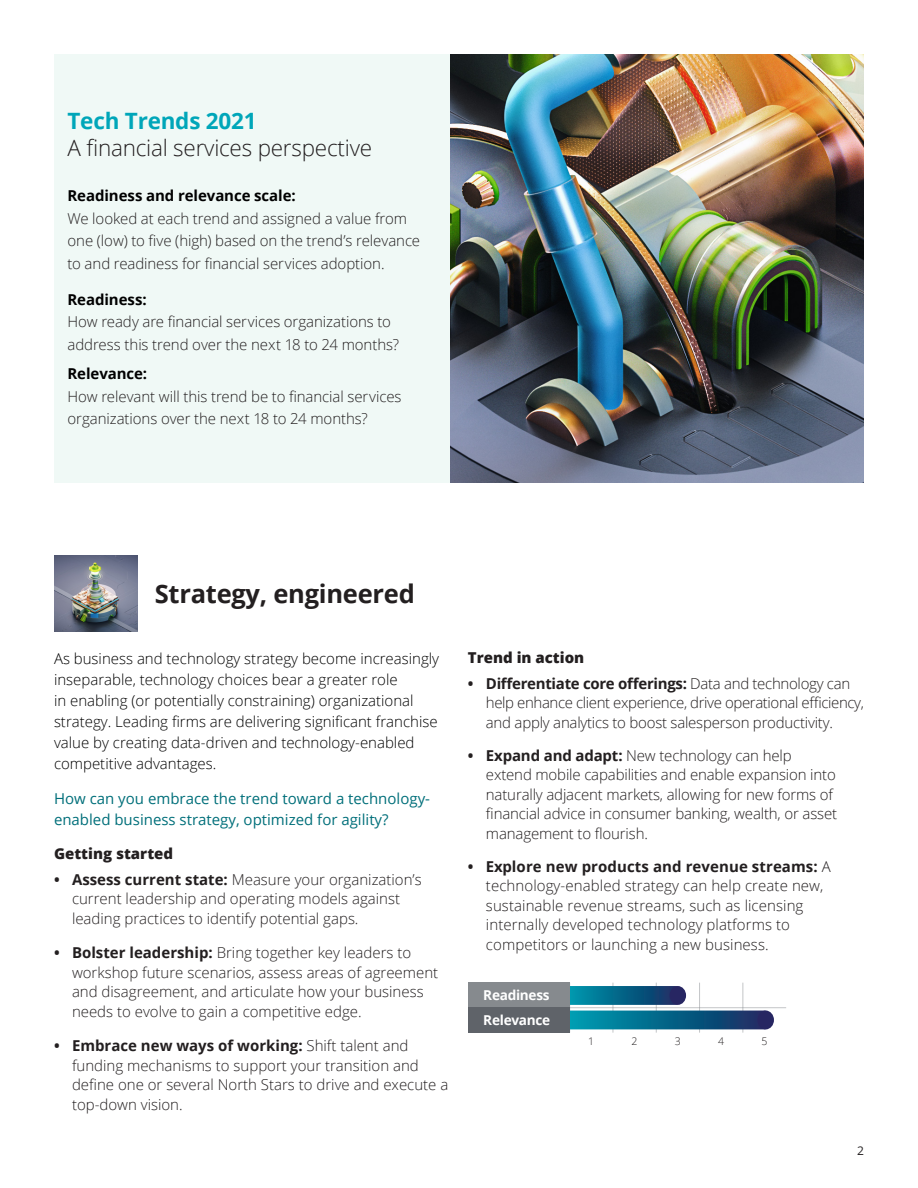
<style>
.page{position:relative;width:918px;height:1188px;background:#fff}
.page>*{position:absolute;margin:0;border:0;box-sizing:border-box;transform-origin:0 0}
.t1{font:700 25.5px "Open Sans";letter-spacing:-.01em;color:#231f20}
.Story_heading_light{font:300 22.5px/27px "Open Sans";letter-spacing:-.01em;color:#231f20}
.Body_copy__8_5_12pt{font:300 15px/19.5px "Open Sans";color:#231f20}
.t2{font:300 15px/21px "Open Sans";color:#000}
.Body_copy__8_5_12pt-2{font:300 15px/19.5px "Open Sans";letter-spacing:-.025em;color:#231f20}
.t3{font:15px/21px "Open Sans";color:#006f7a}
.Subhead_A__8_5_12pt{font:700 15px "Open Sans";letter-spacing:-.005em;color:#010101}
.t4{font:800 15px "Open Sans";color:#231f20}
.t5{font:700 13.65px "Open Sans";letter-spacing:-.02em;color:#fff}
.t6{font:12px "Open Sans";color:#231f20}
.t7{font:300 10.5px "Open Sans";color:#231f20}
.s1{font-weight:700;color:#00a6b9}
.s2{font-weight:700;color:#010101}
.s3{font-weight:700}
</style>
<div class="page">
<div style="left:54px;top:54px;width:396px;height:428px;background:#f0f9f6"></div>
<hr style="left:742px;top:983px;width:1px;height:50px;background:#868a8e">
<hr style="left:569px;top:983px;width:1px;height:50px;background:#868a8e">
<hr style="left:699px;top:983px;width:1px;height:50px;background:#868a8e">
<hr style="left:656px;top:983px;width:1px;height:50px;background:#868a8e">
<hr style="left:613px;top:983px;width:1px;height:50px;background:#868a8e">
<hr style="left:468px;top:1007px;width:318px;height:1px;background:#868a8e">
<svg style="left:559px;top:986px;width:125px;height:19px;background:#076689"></svg>
<svg style="left:559px;top:1011px;width:214px;height:18px;background:#066589"></svg>
<div style="left:670px;top:986px;width:16px;height:19px;background:#272662;border-radius:50%"></div>
<div style="left:468px;top:982px;width:102px;height:26px;background:#868a8e"></div>
<div style="left:468px;top:1007px;width:102px;height:25px;background:#5f6369"></div>
<div style="left:757px;top:1011px;width:17px;height:18px;background:#272662;border-radius:50%"></div>
<img style="left:54px;top:555px;width:83px;height:77px">
<img style="left:450px;top:54px;width:414px;height:428px">
<p class="Story_heading_light" style="left:68px;top:107px;width:306px"><span class="s1">Tech Trends 2021<br></span>A financial services perspective</p>
<p class="Subhead_A__8_5_12pt" style="left:68px;top:185px;width:230px">Readiness and relevance scale:</p>
<p class="Body_copy__8_5_12pt" style="left:68px;top:207px;width:354px;line-height:22.5px">We looked at each trend and assigned a value from one (low) to five (high) based on the trend’s relevance to and readiness for financial services adoption.</p>
<p class="Body_copy__8_5_12pt" style="left:68px;top:288px;width:333px;line-height:22.5px"><span class="s2">Readiness:<br></span>How ready are financial services organizations to address this trend over the next 18 to 24 months?</p>
<p class="Body_copy__8_5_12pt" style="left:68px;top:362px;width:336px;line-height:22.5px"><span class="s2">Relevance:<br></span>How relevant will this trend be to financial services organizations over the next 18 to 24 months?</p>
<p class="t1" style="left:155px;top:576px;width:262px">Strategy, engineered</p>
<p class="t2" style="left:54px;top:648px;width:387px">As business and technology strategy become increasingly inseparable, technology choices bear a greater role<br>in enabling (or potentially constraining) organizational strategy. Leading firms are delivering significant franchise value by creating data-driven and technology-enabled competitive advantages.</p>
<p class="t3" style="left:54px;top:787px;width:378px">How can you embrace the trend toward a technology&shy;enabled business strategy, optimized for agility?</p>
<p class="t4" style="left:54px;top:842px;width:121px">Getting started</p>
<p class="Body_copy__8_5_12pt" style="left:72px;top:869px;width:351px;text-indent:-18px"><span class="s3">• Assess current state:</span> Measure your organization’s current leadership and operating models against leading practices to identify potential gaps.</p>
<p class="Body_copy__8_5_12pt" style="left:72px;top:943px;width:368px;text-indent:-18px"><span class="s3">• Bolster leadership:</span> Bring together key leaders to workshop future scenarios, assess areas of agreement and disagreement, and articulate how your business needs to evolve to gain a competitive edge.</p>
<p class="Body_copy__8_5_12pt" style="left:72px;top:1036px;width:378px;text-indent:-18px"><span class="s3">• Embrace new ways of working:</span> Shift talent and funding mechanisms to support your transition and define one or several North Stars to drive and execute a top-down vision.</p>
<p class="t4" style="left:468px;top:646px;width:118px">Trend in action</p>
<p class="Body_copy__8_5_12pt-2" style="left:486px;top:673px;width:380px;text-indent:-18px"><span class="s3">• Differentiate core offerings:</span> Data and technology can help enhance client experience, drive operational efficiency, and apply analytics to boost salesperson productivity.</p>
<p class="Body_copy__8_5_12pt" style="left:486px;top:745px;width:353px;text-indent:-18px"><span class="s3">• Expand and adapt:</span> New technology can help extend mobile capabilities and enable expansion into naturally adjacent markets, allowing for new forms of financial advice in consumer banking, wealth, or asset management to flourish.</p>
<p class="Body_copy__8_5_12pt" style="left:486px;top:856px;width:346px;text-indent:-18px"><span class="s3">• Explore new products and revenue streams:</span> A technology-enabled strategy can help create new, sustainable revenue streams, such as licensing internally developed technology platforms to competitors or launching a new business.</p>
<p class="t5" style="left:483px;top:986px;width:68px">Readiness</p>
<p class="t5" style="left:483px;top:1010px;width:68px">Relevance</p>
<p class="t7" style="left:588px;top:1034px;width:7px">1</p>
<p class="t7" style="left:632px;top:1034px;width:7px">2</p>
<p class="t7" style="left:675px;top:1034px;width:7px">3</p>
<p class="t7" style="left:718px;top:1034px;width:7px">4</p>
<p class="t7" style="left:762px;top:1034px;width:7px">5</p>
<p class="t6" style="left:857px;top:1143px;width:8px">2</p>
</div>
